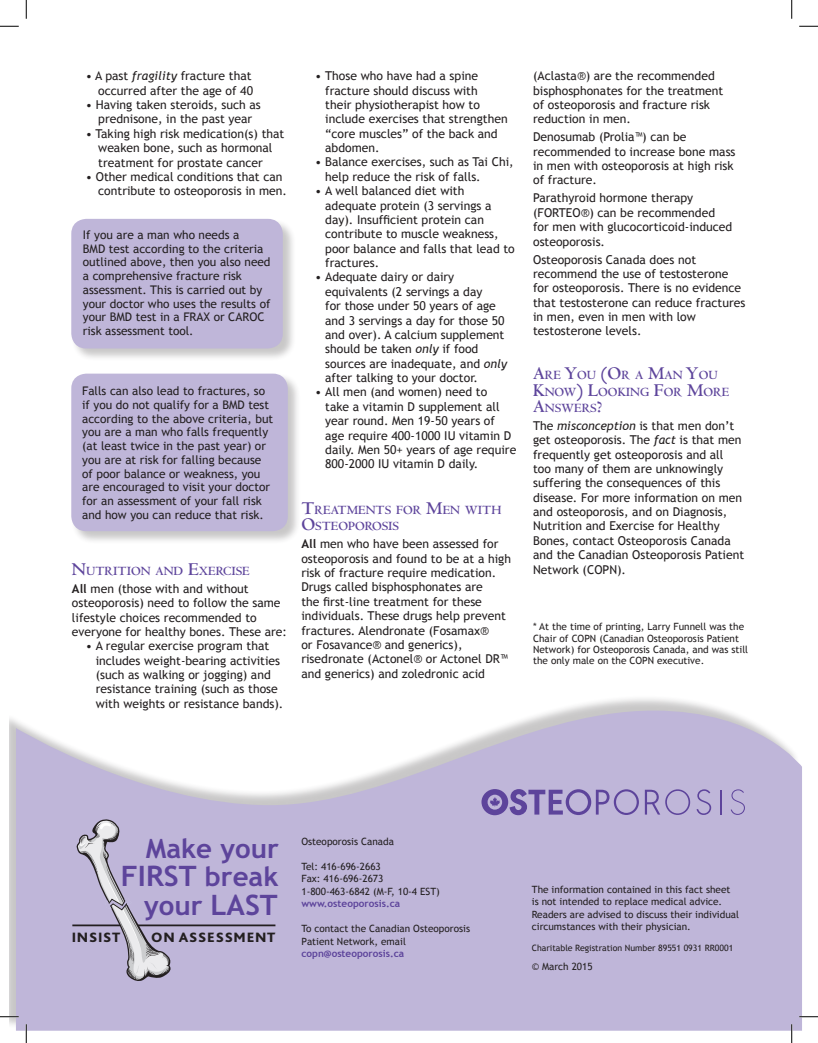
<style>
.page{position:relative;width:818px;height:1043px;background:#fff}
.page>*{position:absolute;margin:0;border:0;box-sizing:border-box;transform-origin:0 0}
.t1{font:700 28.25px "Trebuchet MS";color:#5d449b}
.t2{font:700 26.75px "Trebuchet MS";color:#5d449b}
.t3{font:800 14.12px "Bliss 2";letter-spacing:.05em;color:#231f20}
.t4{font:700 13.12px/16.2px "Centaur";color:#5d449b}
.t5{font:12.25px/14.4px "Trebuchet MS";color:#231f20}
.t6{font:11.88px/13.8px "Trebuchet MS";color:#231f20}
.t7{font:10px/12.5px "Trebuchet MS";color:#231f20}
.t8{font:700 10px "Trebuchet MS";color:#5d449b}
.t9{font:8.75px "Trebuchet MS";color:#231f20}
.s1{font-style:italic}
.s2{font-size:18.75px}
.s3{font-weight:700}
.s4{font-size:26.75px}
.s5{font-size:28.25px}
</style>
<div class="page">
<div style="left:9px;top:695px;width:791px;height:334px;background:#231f20;opacity:.25"></div>
<svg style="left:16px;top:710px;width:786px;height:320px;background:#c8c0dd"></svg>
<div style="left:71px;top:218px;width:225px;height:144px;background:#231f20;opacity:.25"></div>
<div style="left:71px;top:219px;width:212px;height:129px;background:#bfb6d9;border-radius:15px"></div>
<div style="left:71px;top:373px;width:230px;height:171px;background:#231f20;opacity:.25"></div>
<div style="left:71px;top:373px;width:217px;height:158px;background:#bfb6d9;border-radius:15px"></div>
<svg style="left:696px;top:789px;width:15px;height:26px"></svg>
<svg style="left:720px;top:789px;width:1px;height:25px"></svg>
<svg style="left:730px;top:789px;width:15px;height:26px"></svg>
<svg style="left:481px;top:789px;width:209px;height:26px;background:#9d8ec3"></svg>
<hr style="left:72px;top:924px;width:48px;height:2px;background:#231f20">
<hr style="left:138px;top:924px;width:137px;height:2px;background:#231f20">
<svg style="left:76px;top:819px;width:97px;height:162px;background:#bab3ce"></svg>
<svg style="left:0;top:25px;width:19px;height:2px"></svg>
<svg style="left:799px;top:25px;width:19px;height:2px"></svg>
<svg style="left:0;top:1015px;width:19px;height:2px"></svg>
<svg style="left:799px;top:1015px;width:19px;height:2px"></svg>
<svg style="left:25px;top:0;width:2px;height:19px"></svg>
<svg style="left:25px;top:1024px;width:2px;height:18px"></svg>
<svg style="left:791px;top:0;width:1px;height:19px"></svg>
<svg style="left:790px;top:1024px;width:2px;height:18px"></svg>
<p class="t5" style="left:86px;top:69px;width:169px;text-align:right">• A past <span class="s1">fragility</span> fracture that occurred after the age of 40</p>
<p class="t5" style="left:86px;top:98px;width:176px;text-align:center">• Having taken steroids, such as prednisone, in the past year</p>
<p class="t5" style="left:98px;top:126px;width:188px;text-indent:-13px">• Taking high risk medication(s) that weaken bone, such as hormonal treatment for prostate cancer</p>
<p class="t5" style="left:98px;top:169px;width:190px;text-indent:-13px">• Other medical conditions that can contribute to osteoporosis in men.</p>
<p class="t6" style="left:83px;top:228px;width:189px">If you are a man who needs a<br>BMD test according to the criteria outlined above, then you also need a comprehensive fracture risk assessment. This is carried out by your doctor who uses the results of your BMD test in a FRAX or CAROC risk assessment tool.</p>
<p class="t6" style="left:82px;top:384px;width:193px">Falls can also lead to fractures, so if you do not qualify for a BMD test according to the above criteria, but you are a man who falls frequently (at least twice in the past year) or you are at risk for falling because of poor balance or weakness, you are encouraged to visit your doctor for an assessment of your fall risk and how you can reduce that risk.</p>
<p class="t4" style="left:72px;top:563px;width:179px"><span class="s2">N</span>UTRITION AND <span class="s2">E</span>XERCISE</p>
<p class="t5" style="left:72px;top:581px;width:216px"><span class="s3">All</span> men (those with and without osteoporosis) need to follow the same lifestyle choices recommended to everyone for healthy bones. These are:</p>
<p class="t5" style="left:96px;top:639px;width:189px;text-indent:-10px">• A regular exercise program that includes weight-bearing activities (such as walking or jogging) and resistance training (such as those with weights or resistance bands).</p>
<p class="t5" style="left:325px;top:69px;width:184px;text-indent:-10px">• Those who have had a spine fracture should discuss with<br>their physiotherapist how to include exercises that strengthen “core muscles” of the back and abdomen.</p>
<p class="t5" style="left:325px;top:155px;width:190px;text-indent:-10px">• Balance exercises, such as Tai Chi, help reduce the risk of falls.</p>
<p class="t5" style="left:325px;top:184px;width:191px;text-indent:-10px">• A well balanced diet with adequate protein (3 servings a day). Insufficient protein can contribute to muscle weakness, poor balance and falls that lead to fractures.</p>
<p class="t5" style="left:325px;top:270px;width:183px;text-indent:-10px">• Adequate dairy or dairy equivalents (2 servings a day<br>for those under 50 years of age and 3 servings a day for those 50 and over). A calcium supplement should be taken <span class="s1">only</span> if food sources are inadequate, and <span class="s1">only </span>after talking to your doctor.</p>
<p class="t5" style="left:325px;top:385px;width:192px;text-indent:-10px">• All men (and women) need to<br>take a vitamin D supplement all year round. Men 19-50 years of age require 400-1000 IU vitamin D daily. Men 50+ years of age require<br>800-2000 IU vitamin D daily.</p>
<p class="t4" style="left:301px;top:502px;width:201px"><span class="s2">T</span>REATMENTS FOR <span class="s2">M</span>EN WITH<br><span class="s2">O</span>STEOPOROSIS</p>
<p class="t5" style="left:301px;top:537px;width:211px"><span class="s3">All</span> men who have been assessed for osteoporosis and found to be at a high risk of fracture require medication.<br>Drugs called bisphosphonates are<br>the first-line treatment for these individuals. These drugs help prevent fractures. Alendronate (Fosamax®<br>or Fosavance® and generics), risedronate (Actonel® or Actonel DR™ and generics) and zoledronic acid</p>
<p class="t5" style="left:533px;top:69px;width:192px">(Aclasta®) are the recommended bisphosphonates for the treatment of osteoporosis and fracture risk reduction in men.</p>
<p class="t5" style="left:533px;top:130px;width:204px">Denosumab (Prolia™) can be recommended to increase bone mass in men with osteoporosis at high risk of fracture.</p>
<p class="t5" style="left:533px;top:191px;width:201px">Parathyroid hormone therapy (FORTEO®) can be recommended for men with glucocorticoid-induced osteoporosis.</p>
<p class="t5" style="left:533px;top:252px;width:214px">Osteoporosis Canada does not recommend the use of testosterone for osteoporosis. There is no evidence that testosterone can reduce fractures in men, even in men with low testosterone levels.</p>
<p class="t4" style="left:533px;top:367px;width:198px"><span class="s2">A</span>RE <span class="s2">Y</span>OU <span class="s2">(O</span>R A <span class="s2">M</span>AN <span class="s2">Y</span>OU<br><span class="s2">K</span>NOW<span class="s2">) L</span>OOKING <span class="s2">F</span>OR <span class="s2">M</span>ORE<br><span class="s2">A</span>NSWERS<span class="s2">?</span></p>
<p class="t5" style="left:533px;top:418px;width:212px">The <span class="s1">misconception</span> is that men don’t get osteoporosis. The <span class="s1">fact</span> is that men frequently get osteoporosis and all too many of them are unknowingly suffering the consequences of this disease. For more information on men and osteoporosis, and on Diagnosis, Nutrition and Exercise for Healthy Bones, contact Osteoporosis Canada and the Canadian Osteoporosis Patient Network (COPN).</p>
<p class="t7" style="left:533px;top:621px;width:216px;line-height:11.2px">* At the time of printing, Larry Funnell was the Chair of COPN (Canadian Osteoporosis Patient Network) for Osteoporosis Canada, and was still the only male on the COPN executive.</p>
<h2 class="t2" style="left:146px;top:831px;width:135px">Make your</h2>
<h1 class="t1" style="left:121px;top:858px;width:159px">FIRST <span class="s4">break</span></h1>
<h2 class="t2" style="left:144px;top:888px;width:135px">your <span class="s5">LAST</span></h2>
<p class="t3" style="left:72px;top:928px;width:50px">INSIST</p>
<p class="t3" style="left:151px;top:928px;width:126px">ON ASSESSMENT</p>
<p class="t7" style="left:301px;top:835px;width:94px">Osteoporosis Canada</p>
<p class="t7" style="left:301px;top:860px;width:140px">Tel: 416-696-2663<br>Fax: 416-696-2673<br>1-800-463-6842 (M-F, 10-4 EST)</p>
<p class="t8" style="left:301px;top:897px;width:100px">www.osteoporosis.ca</p>
<p class="t7" style="left:301px;top:922px;width:170px">To contact the Canadian Osteoporosis<br>Patient Network, email</p>
<p class="t8" style="left:301px;top:947px;width:104px">copn@osteoporosis.ca</p>
<p class="t7" style="left:532px;top:883px;width:208px">The information contained in this fact sheet is not intended to replace medical advice.<br>Readers are advised to discuss their individual circumstances with their physician.</p>
<p class="t9" style="left:532px;top:942px;width:203px">Charitable Registration Number 89551 0931 RR0001</p>
<p class="t7" style="left:532px;top:960px;width:62px">© March 2015</p>
</div>
